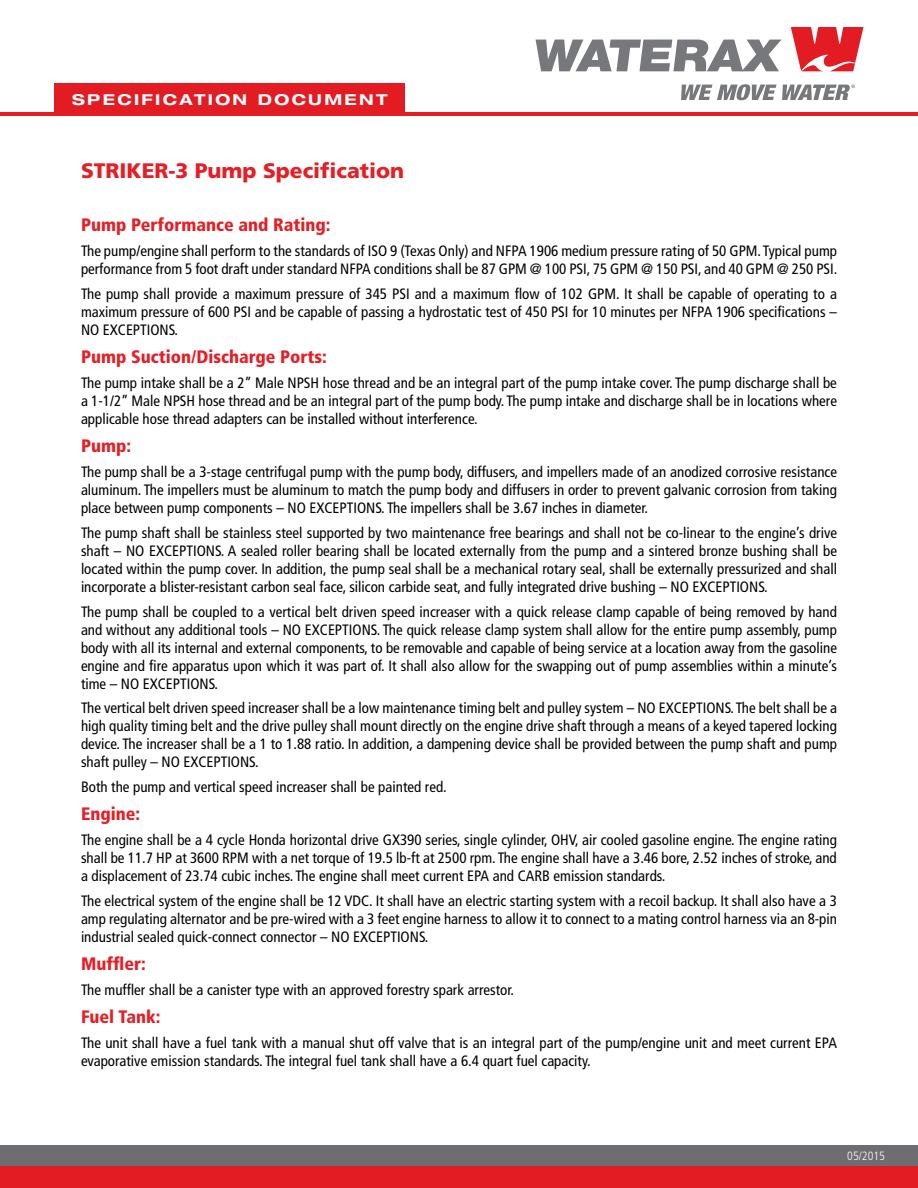
<style>
.page{position:relative;width:918px;height:1188px;background:#fff}
.page>*{position:absolute;margin:0;border:0;box-sizing:border-box;transform-origin:0 0}
.t1{font:900 21px "Frutiger";color:#e41f26}
.t2{font:900 condensed 18px "Frutiger";color:#e41f26}
.t3{font:condensed 15px/18px "Frutiger";color:#000;text-align:justify}
.t4{font:700 expanded 15px "Helvetica Neue";letter-spacing:.15em;color:#fff;scale:1.05 1}
.t5{font:300 condensed 12px "Frutiger";color:#fff}
</style>
<div class="page">
<div style="left:54px;top:83px;width:351px;height:32px;background:#e31b22"></div>
<div style="left:0;top:1145px;width:918px;height:21px;background:#6d6e71"></div>
<hr style="left:0;top:112px;width:918px;height:3px;background:#e31b22">
<div style="left:0;top:1166px;width:918px;height:22px;background:#e31b22"></div>
<svg style="left:536px;top:40px;width:245px;height:31px"></svg>
<svg style="left:791px;top:27px;width:72px;height:44px"></svg>
<svg style="left:681px;top:84px;width:174px;height:16px"></svg>
<p class="t4" style="left:72px;top:90px;width:302px">SPECIFICATION DOCUMENT</p>
<h1 class="t1" style="left:81px;top:158px;width:325px">STRIKER-3 Pump Specification</h1>
<p class="t2" style="left:81px;top:214px;width:251px">Pump Performance and Rating:</p>
<p class="t3" style="left:81px;top:242px;width:758px">The pump/engine shall perform to the standards of ISO 9 (Texas Only) and NFPA 1906 medium pressure rating of 50 GPM. Typical pump performance from 5 foot draft under standard NFPA conditions shall be 87 GPM @ 100 PSI, 75 GPM @ 150 PSI, and 40 GPM @ 250 PSI.</p>
<p class="t3" style="left:81px;top:285px;width:758px">The pump shall provide a maximum pressure of 345 PSI and a maximum flow of 102 GPM. It shall be capable of operating to a maximum pressure of 600 PSI and be capable of passing a hydrostatic test of 450 PSI for 10 minutes per NFPA 1906 specifications – NO EXCEPTIONS.</p>
<p class="t2" style="left:81px;top:346px;width:247px">Pump Suction/Discharge Ports:</p>
<p class="t3" style="left:81px;top:374px;width:758px">The pump intake shall be a 2” Male NPSH hose thread and be an integral part of the pump intake cover. The pump discharge shall be a 1-1/2” Male NPSH hose thread and be an integral part of the pump body. The pump intake and discharge shall be in locations where applicable hose thread adapters can be installed without interference.</p>
<p class="t2" style="left:81px;top:435px;width:52px">Pump:</p>
<p class="t3" style="left:81px;top:463px;width:758px">The pump shall be a 3-stage centrifugal pump with the pump body, diffusers, and impellers made of an anodized corrosive resistance aluminum. The impellers must be aluminum to match the pump body and diffusers in order to prevent galvanic corrosion from taking place between pump components – NO EXCEPTIONS. The impellers shall be 3.67 inches in diameter.</p>
<p class="t3" style="left:81px;top:524px;width:758px">The pump shaft shall be stainless steel supported by two maintenance free bearings and shall not be co-linear to the engine’s drive shaft – NO EXCEPTIONS. A sealed roller bearing shall be located externally from the pump and a sintered bronze bushing shall be located within the pump cover. In addition, the pump seal shall be a mechanical rotary seal, shall be externally pressurized and shall incorporate a blister-resistant carbon seal face, silicon carbide seat, and fully integrated drive bushing – NO EXCEPTIONS.</p>
<p class="t3" style="left:81px;top:603px;width:758px">The pump shall be coupled to a vertical belt driven speed increaser with a quick release clamp capable of being removed by hand and without any additional tools – NO EXCEPTIONS. The quick release clamp system shall allow for the entire pump assembly, pump body with all its internal and external components, to be removable and capable of being service at a location away from the gasoline engine and fire apparatus upon which it was part of. It shall also allow for the swapping out of pump assemblies within a minute’s time – NO EXCEPTIONS.</p>
<p class="t3" style="left:81px;top:699px;width:758px">The vertical belt driven speed increaser shall be a low maintenance timing belt and pulley system – NO EXCEPTIONS. The belt shall be a high quality timing belt and the drive pulley shall mount directly on the engine drive shaft through a means of a keyed tapered locking device. The increaser shall be a 1 to 1.88 ratio. In addition, a dampening device shall be provided between the pump shaft and pump shaft pulley – NO EXCEPTIONS.</p>
<p class="t3" style="left:81px;top:778px;width:367px">Both the pump and vertical speed increaser shall be painted red.</p>
<p class="t2" style="left:81px;top:803px;width:61px">Engine:</p>
<p class="t3" style="left:81px;top:831px;width:758px">The engine shall be a 4 cycle Honda horizontal drive GX390 series, single cylinder, OHV, air cooled gasoline engine. The engine rating shall be 11.7 HP at 3600 RPM with a net torque of 19.5 lb-ft at 2500 rpm. The engine shall have a 3.46 bore, 2.52 inches of stroke, and a displacement of 23.74 cubic inches. The engine shall meet current EPA and CARB emission standards.</p>
<p class="t3" style="left:81px;top:892px;width:758px">The electrical system of the engine shall be 12 VDC. It shall have an electric starting system with a recoil backup. It shall also have a 3 amp regulating alternator and be pre-wired with a 3 feet engine harness to allow it to connect to a mating control harness via an 8-pin industrial sealed quick-connect connector – NO EXCEPTIONS.</p>
<p class="t2" style="left:81px;top:953px;width:66px">Muffler:</p>
<p class="t3" style="left:81px;top:981px;width:435px">The muffler shall be a canister type with an approved forestry spark arrestor.</p>
<p class="t2" style="left:81px;top:1006px;width:81px">Fuel Tank:</p>
<p class="t3" style="left:81px;top:1034px;width:758px">The unit shall have a fuel tank with a manual shut off valve that is an integral part of the pump/engine unit and meet current EPA evaporative emission standards. The integral fuel tank shall have a 6.4 quart fuel capacity.</p>
<p class="t5" style="left:847px;top:1149px;width:39px">05/2015</p>
</div>
